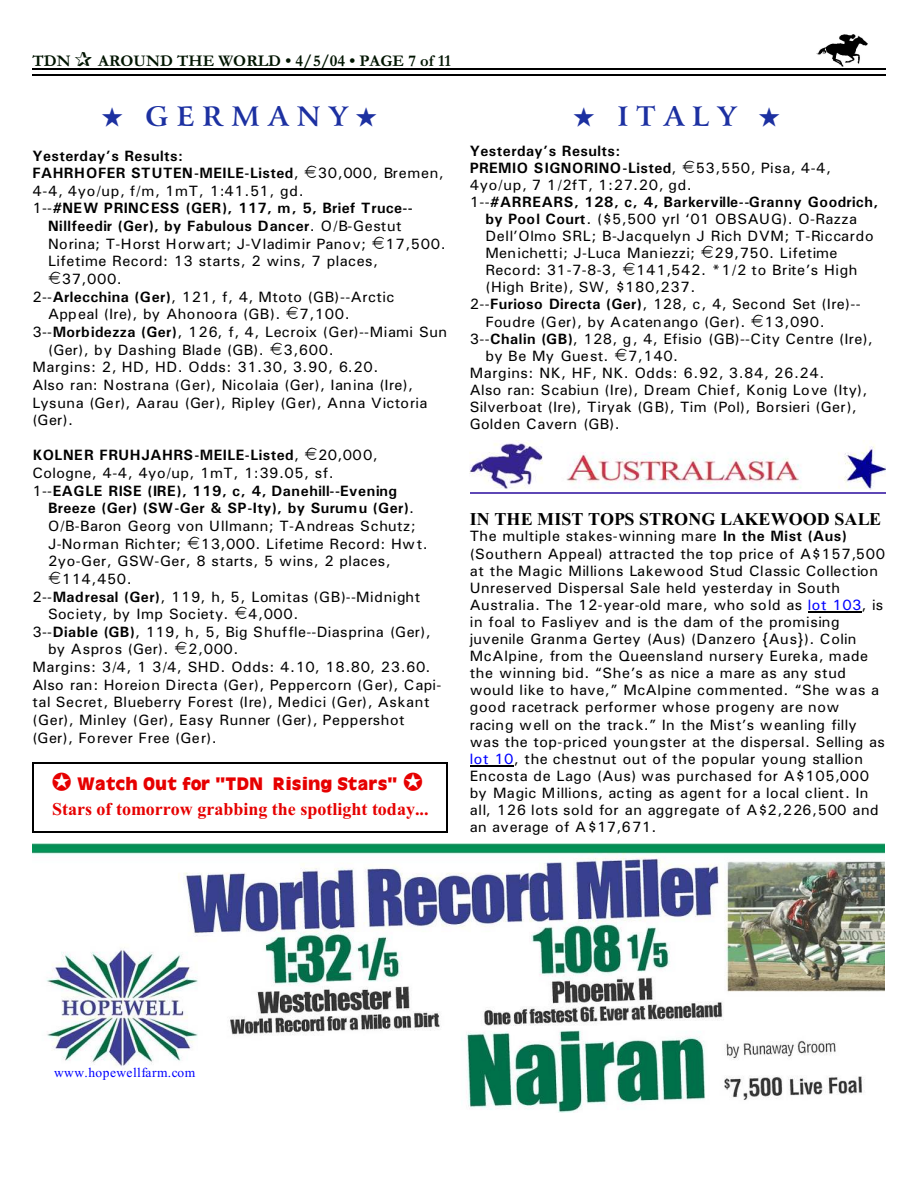
<style>
.page{position:relative;width:918px;height:1188px;background:#fff}
.page>*{position:absolute;margin:0;border:0;box-sizing:border-box;transform-origin:0 0}
.t1{font:700 27px "Arrus BT";letter-spacing:.3em;color:#1c30a1}
.t2{font:700 18px "Times New Roman";color:#e60000}
.t3{font:700 18px "Times New Roman";letter-spacing:.005em;color:#000}
.t4{font:900 18px "Antiquarian";letter-spacing:.005em;color:#e60000}
.t5{font:700 16.5px "Garamond";color:#001400}
.t6{font:15px/17.1px "Univers";letter-spacing:.03em;color:#000}
.t7{font:700 15px/17.7px "Univers";letter-spacing:.03em;color:#000}
.t8{font:13.5px "Times New Roman";letter-spacing:.035em;color:#00f}
.s1{font-weight:400}
.s2{font-weight:700}
.s3{color:#00f}
.s4{font-style:italic}
</style>
<div class="page">
<img style="left:817px;top:35px;width:51px;height:31px">
<hr style="left:32px;top:68px;width:853px;height:1px;background:#000">
<hr style="left:32px;top:75px;width:853px;height:1px;background:#000">
<img style="left:32px;top:844px;width:852px;height:268px">
<img style="left:470px;top:440px;width:415px;height:50px">
<hr style="left:470px;top:493px;width:415px;height:1px;background:#5e47b5">
<hr style="left:808px;top:611px;width:54px;height:2px;background:#000">
<hr style="left:470px;top:765px;width:44px;height:1px;background:#000">
<hr style="left:32px;top:762px;width:2px;height:71px;background:#000">
<hr style="left:447px;top:762px;width:1px;height:71px;background:#000">
<hr style="left:32px;top:762px;width:416px;height:2px;background:#000">
<hr style="left:32px;top:831px;width:416px;height:2px;background:#000">
<p class="t5" style="left:32px;top:55px;width:40px">TDN</p>
<p class="t5" style="left:98px;top:55px;width:354px">AROUND THE WORLD • 4/5/04 • PAGE 7 of 11</p>
<h1 class="t1" style="left:102px;top:106px;width:277px">★ GERMANY★</h1>
<h1 class="t1" style="left:574px;top:106px;width:208px">★ ITALY ★</h1>
<p class="t7" style="left:32px;top:148px;width:268px">Yesterday’s Results:<br>FAHRHOFER STUTEN-MEILE-Listed<span class="s1">,</span></p>
<p class="t7" style="left:470px;top:143px;width:208px;line-height:17.1px">Yesterday’s Results:<br>PREMIO SIGNORINO-Listed<span class="s1">,</span></p>
<p class="t6" style="left:696px;top:160px;width:137px">53,550, Pisa, 4-4,</p>
<p class="t6" style="left:318px;top:166px;width:128px">30,000, Bremen,</p>
<p class="t6" style="left:470px;top:177px;width:224px">4yo/up, 7 1/2fT, 1:27.20, gd.</p>
<p class="t7" style="left:470px;top:194px;width:410px"><span class="s1">1--</span>#ARREARS, 128, c, 4, Barkerville--Granny Goodrich,</p>
<p class="t6" style="left:485px;top:212px;width:373px"><span class="s2">by Pool Court</span>. ($5,500 yrl ‘01 OBSAUG). O-Razza</p>
<p class="t6" style="left:485px;top:229px;width:390px">Dell’Olmo SRL; B-Jacquelyn J Rich DVM; T-Riccardo</p>
<p class="t6" style="left:485px;top:246px;width:211px">Menichetti; J-Luca Maniezzi;</p>
<p class="t6" style="left:715px;top:246px;width:125px">29,750. Lifetime</p>
<p class="t6" style="left:485px;top:263px;width:133px">Record: 31-7-8-3,</p>
<p class="t6" style="left:636px;top:263px;width:223px">141,542. *1/2 to Brite’s High</p>
<p class="t6" style="left:485px;top:280px;width:211px">(High Brite), SW, $180,237.</p>
<p class="t6" style="left:470px;top:297px;width:392px">2--<span class="s2">Furioso Directa (Ger)</span>, 128, c, 4, Second Set (Ire)--</p>
<p class="t6" style="left:485px;top:314px;width:262px">Foudre (Ger), by Acatenango (Ger).</p>
<p class="t6" style="left:765px;top:314px;width:62px">13,090.</p>
<p class="t6" style="left:470px;top:331px;width:405px">3--<span class="s2">Chalin (GB)</span>, 128, g, 4, Efisio (GB)--City Centre (Ire),</p>
<p class="t6" style="left:485px;top:348px;width:125px">by Be My Guest.</p>
<p class="t6" style="left:32px;top:183px;width:273px">4-4, 4yo/up, f/m, 1mT, 1:41.51, gd.</p>
<p class="t7" style="left:32px;top:201px;width:382px"><span class="s1">1--</span>#NEW PRINCESS (GER), 117, m, 5, Brief Truce--</p>
<p class="t7" style="left:48px;top:218px;width:355px">Nillfeedir (Ger), by Fabulous Dancer<span class="s1">. O/B-Gestut</span></p>
<p class="t6" style="left:48px;top:236px;width:320px">Norina; T-Horst Horwart; J-Vladimir Panov;</p>
<p class="t6" style="left:386px;top:236px;width:62px">17,500.</p>
<p class="t6" style="left:48px;top:254px;width:331px">Lifetime Record: 13 starts, 2 wins, 7 places,</p>
<p class="t6" style="left:62px;top:272px;width:62px">37,000.</p>
<p class="t6" style="left:32px;top:289px;width:364px">2--<span class="s2">Arlecchina (Ger)</span>, 121, f, 4, Mtoto (GB)--Arctic</p>
<p class="t6" style="left:48px;top:307px;width:234px">Appeal (Ire), by Ahonoora (GB).</p>
<p class="t6" style="left:300px;top:307px;width:52px">7,100.</p>
<p class="t6" style="left:32px;top:325px;width:416px">3--<span class="s2">Morbidezza (Ger)</span>, 126, f, 4, Lecroix (Ger)--Miami Sun</p>
<p class="t6" style="left:48px;top:342px;width:217px">(Ger), by Dashing Blade (GB).</p>
<p class="t6" style="left:32px;top:342px;width:397px;line-height:17.7px;text-indent:251px">3,600.<br>Margins: 2, HD, HD. Odds: 31.30, 3.90, 6.20.<br>Also ran: Nostrana (Ger), Nicolaia (Ger), Ianina (Ire), Lysuna (Ger), Aarau (Ger), Ripley (Ger), Anna Victoria (Ger).</p>
<p class="t7" style="left:32px;top:448px;width:268px">KOLNER FRUHJAHRS-MEILE-Listed<span class="s1">,</span></p>
<p class="t6" style="left:318px;top:448px;width:61px">20,000,</p>
<p class="t6" style="left:32px;top:466px;width:303px">Cologne, 4-4, 4yo/up, 1mT, 1:39.05, sf.</p>
<p class="t7" style="left:32px;top:483px;width:366px"><span class="s1">1--</span>EAGLE RISE (IRE), 119, c, 4, Danehill--Evening</p>
<p class="t7" style="left:48px;top:501px;width:368px">Breeze (Ger) (SW-Ger &amp; SP-Ity), by Surumu (Ger)<span class="s1">.</span></p>
<p class="t6" style="left:48px;top:519px;width:369px">O/B-Baron Georg von Ullmann; T-Andreas Schutz;</p>
<p class="t6" style="left:48px;top:536px;width:135px">J-Norman Richter;</p>
<p class="t6" style="left:201px;top:536px;width:228px">13,000. Lifetime Record: Hwt.</p>
<p class="t6" style="left:48px;top:554px;width:344px">2yo-Ger, GSW-Ger, 8 starts, 5 wins, 2 places,</p>
<p class="t6" style="left:62px;top:572px;width:72px">114,450.</p>
<p class="t6" style="left:32px;top:589px;width:389px">2--<span class="s2">Madresal (Ger)</span>, 119, h, 5, Lomitas (GB)--Midnight</p>
<p class="t6" style="left:48px;top:607px;width:182px">Society, by Imp Society.</p>
<p class="t6" style="left:248px;top:607px;width:52px">4,000.</p>
<p class="t6" style="left:32px;top:624px;width:400px">3--<span class="s2">Diable (GB)</span>, 119, h, 5, Big Shuffle--Diasprina (Ger),</p>
<p class="t6" style="left:48px;top:642px;width:122px">by Aspros (Ger).</p>
<p class="t6" style="left:470px;top:348px;width:399px;text-indent:158px">7,140.<br>Margins: NK, HF, NK. Odds: 6.92, 3.84, 26.24.<br>Also ran: Scabiun (Ire), Dream Chief, Konig Love (Ity), Silverboat (Ire), Tiryak (GB), Tim (Pol), Borsieri (Ger), Golden Cavern (GB).</p>
<p class="t3" style="left:470px;top:513px;width:413px">IN THE MIST TOPS STRONG LAKEWOOD SALE</p>
<p class="t6" style="left:470px;top:529px;width:417px">The multiple stakes-winning mare <span class="s2">In the Mist (Aus) </span>(Southern Appeal) attracted the top price of A$157,500 at the Magic Millions Lakewood Stud Classic Collection Unreserved Dispersal Sale held yesterday in South Australia. The 12-year-old mare, who sold as <span class="s3">lot 103</span>, is in foal to Fasliyev and is the dam of the promising juvenile Granma Gertey (Aus) (Danzero {Aus}). Colin McAlpine, from the Queensland nursery Eureka, made the winning bid. “She’s as nice a mare as any stud would like to have,” McAlpine commented. “She was a good racetrack performer whose progeny are now racing well on the track.” In the Mist’s weanling filly was the top-priced youngster at the dispersal. Selling as <span class="s3">lot 10</span>, the chestnut out of the popular young stallion Encosta de Lago (Aus) was purchased for A$105,000 by Magic Millions, acting as agent for a local client. In all, 126 lots sold for an aggregate of A$2,226,500 and an average of A$17,671.</p>
<p class="t6" style="left:32px;top:642px;width:410px;line-height:17.7px;text-indent:156px">2,000.<br>Margins: 3/4, 1 3/4, SHD. Odds: 4.10, 18.80, 23.60.<br>Also ran: Horeion Directa (Ger), Peppercorn (Ger), Capi&shy;tal Secret, Blueberry Forest (Ire), Medici (Ger), Askant (Ger), Minley (Ger), Easy Runner (Ger), Peppershot (Ger), Forever Free (Ger).</p>
<p class="t4" style="left:77px;top:776px;width:322px">Watch Out for “<span class="s4">TDN</span> Rising Stars”</p>
<p class="t2" style="left:52px;top:802px;width:378px">Stars of tomorrow grabbing the spotlight today...</p>
<p class="t8" style="left:54px;top:1067px;width:143px">www.hopewellfarm.com</p>
</div>
